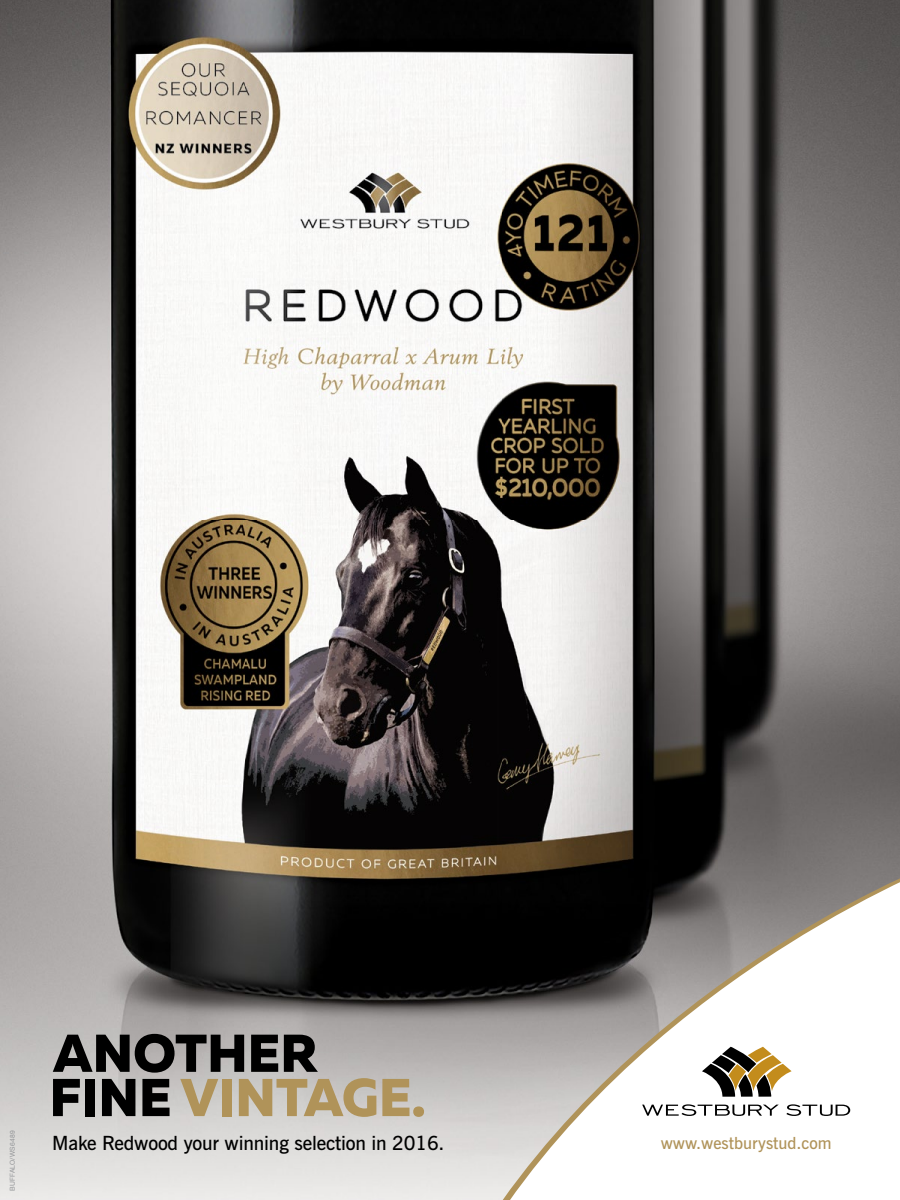
<style>
.page{position:relative;width:900px;height:1200px;background:#fff}
.page>*{position:absolute;margin:0;border:0;box-sizing:border-box;transform-origin:0 0}
.t1{font:800 53.1px/44.2px "Muller";color:#000}
.t2{font:600 19.5px "News Gothic BT";letter-spacing:-.01em;color:#000}
.t3{font:600 16.65px "News Gothic BT";color:#b09359}
.t4{font:6.75px "Helvetica Neue";letter-spacing:.03em;color:#939598}
.s1{color:#b09359}
</style>
<div class="page">
<img style="left:0;top:0;width:900px;height:1200px">
<svg style="left:491px;top:859px;width:409px;height:341px"></svg>
<div style="left:660px;top:1067px;width:240px;height:133px;background:#fff"></div>
<svg style="left:642px;top:1045px;width:208px;height:71px"></svg>
<p class="t4" style="left:8px;top:1191px;width:62px;rotate:-90deg">BUFFALO/WS6489</p>
<h1 class="t1" style="left:50px;top:1031px;width:378px">ANOTHER<br>FINE <span class="s1">VINTAGE.</span></h1>
<p class="t2" style="left:52px;top:1131px;width:394px">Make Redwood your winning selection in 2016.</p>
<p class="t3" style="left:661px;top:1133px;width:173px">www.westburystud.com</p>
</div>
